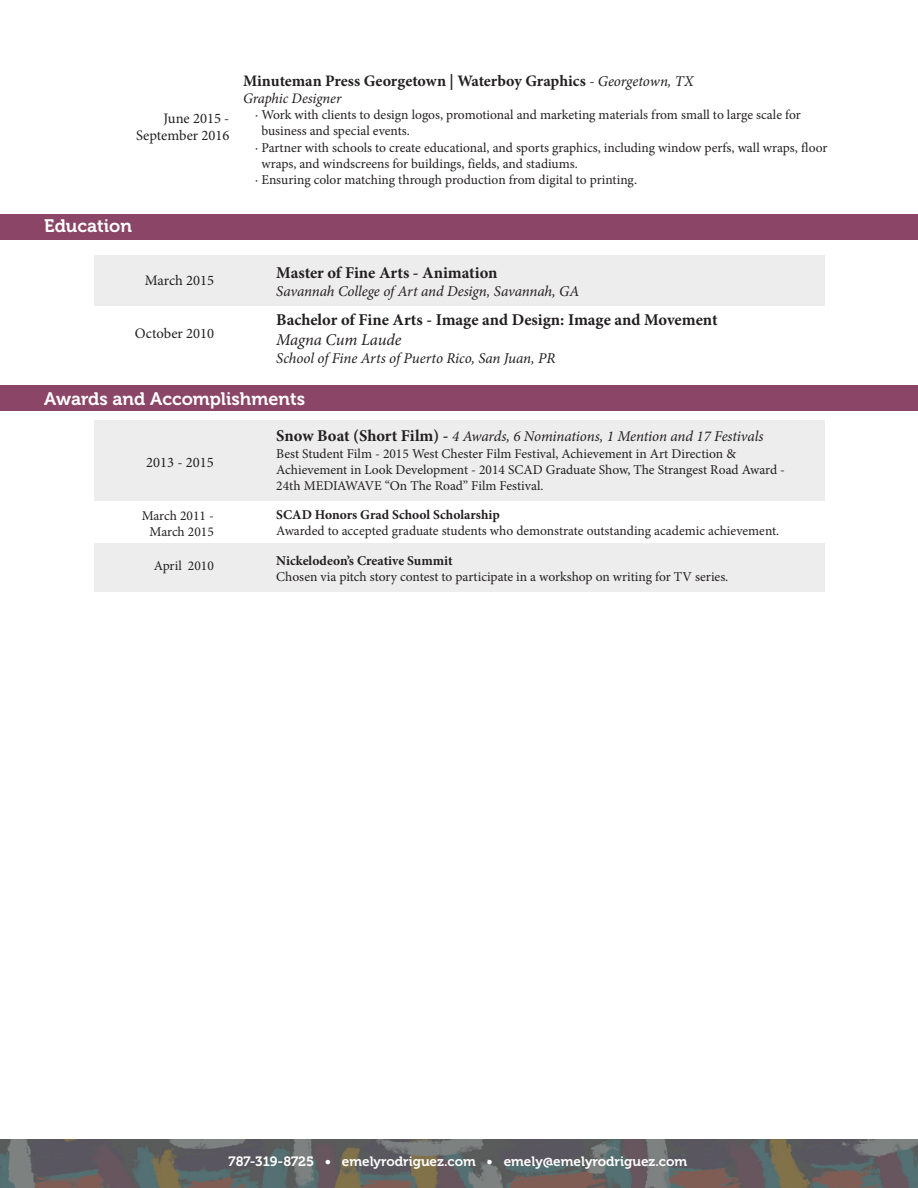
<style>
.page{position:relative;width:918px;height:1188px;background:#fff}
.page>*{position:absolute;margin:0;border:0;box-sizing:border-box;transform-origin:0 0}
.t1{font:18px "Museo 700";color:#fff}
.t2{font:700 16.5px "Minion Pro";color:#231f20}
.t3{font:italic 16.5px "Minion Pro";letter-spacing:-.01em;color:#231f20}
.t4{font:700 16.05px "Minion Pro";letter-spacing:-.005em;color:#231f20}
.t5{font:italic 15px "Minion Pro";letter-spacing:-.01em;color:#231f20}
.t6{font:14.55px/17.4px "Minion Pro";color:#231f20;text-align:right}
.t7{font:italic 14.55px "Minion Pro";letter-spacing:-.01em;color:#231f20}
.t8{font:13.5px/16.2px "Minion Pro";color:#231f20}
.t9{font:700 13.5px "Minion Pro";color:#231f20}
.t10{font:13.5px "Museo 700";color:#fff}
.s1{font-weight:400;font-style:italic;font-size:15px}
.s2{font-weight:700;font-style:normal;font-size:16.5px}
</style>
<div class="page">
<img style="left:0;top:1139px;width:918px;height:49px">
<div style="left:0;top:214px;width:918px;height:25px;background:#8b4567"></div>
<div style="left:94px;top:255px;width:730px;height:51px;background:#ededed"></div>
<div style="left:94px;top:421px;width:730px;height:80px;background:#ededed"></div>
<div style="left:94px;top:544px;width:730px;height:48px;background:#ededed"></div>
<div style="left:0;top:386px;width:918px;height:25px;background:#8b4567"></div>
<p class="t6" style="left:136px;top:110px;width:95px">June 2015 -<br>September 2016</p>
<h1 class="t1" style="left:44px;top:216px;width:89px">Education</h1>
<p class="t6" style="left:145px;top:272px;width:71px">March 2015</p>
<p class="t6" style="left:135px;top:324px;width:81px">October 2010</p>
<p class="t4" style="left:243px;top:69px;width:452px">Minuteman Press Georgetown | Waterboy Graphics <span class="s1">- Georgetown, TX</span></p>
<p class="t7" style="left:243px;top:88px;width:100px">Graphic Designer</p>
<p class="t8" style="left:255px;top:107px;width:547px">· Work with clients to design logos, promotional and marketing materials from small to large scale for</p>
<p class="t8" style="left:261px;top:123px;width:150px">business and special events.</p>
<p class="t8" style="left:255px;top:139px;width:574px">· Partner with schools to create educational, and sports graphics, including window perfs, wall wraps, floor</p>
<p class="t8" style="left:261px;top:156px;width:318px">wraps, and windscreens for buildings, fields, and stadiums.</p>
<p class="t8" style="left:255px;top:172px;width:383px">· Ensuring color matching through production from digital to printing.</p>
<p class="t2" style="left:276px;top:261px;width:223px">Master of Fine Arts - Animation</p>
<p class="t5" style="left:276px;top:281px;width:305px">Savannah College of Art and Design, Savannah, GA</p>
<p class="t2" style="left:276px;top:308px;width:443px">Bachelor of Fine Arts - Image and Design: Image and Movement</p>
<p class="t3" style="left:276px;top:328px;width:127px">Magna Cum Laude</p>
<p class="t5" style="left:276px;top:348px;width:281px">School of Fine Arts of Puerto Rico, San Juan, PR</p>
<h1 class="t1" style="left:44px;top:389px;width:262px">Awards and Accomplishments</h1>
<p class="t6" style="left:146px;top:454px;width:69px">2013 - 2015</p>
<p class="t8" style="left:142px;top:508px;width:74px;text-align:center">March 2011 -<br>March 2015</p>
<p class="t8" style="left:154px;top:558px;width:61px">April 2010</p>
<p class="t5" style="left:276px;top:426px;width:489px"><span class="s2">Snow Boat (Short Film) -</span> 4 Awards, 6 Nominations, 1 Mention and 17 Festivals</p>
<p class="t8" style="left:276px;top:445px;width:510px">Best Student Film - 2015 West Chester Film Festival, Achievement in Art Direction &amp;<br>Achievement in Look Development - 2014 SCAD Graduate Show, The Strangest Road Award -<br>24th MEDIAWAVE “On The Road” Film Festival.</p>
<p class="t9" style="left:276px;top:505px;width:225px">SCAD Honors Grad School Scholarship</p>
<p class="t8" style="left:276px;top:523px;width:505px">Awarded to accepted graduate students who demonstrate outstanding academic achievement.</p>
<p class="t9" style="left:276px;top:551px;width:178px">Nickelodeon’s Creative Summit</p>
<p class="t8" style="left:276px;top:569px;width:454px">Chosen via pitch story contest to participate in a workshop on writing for TV series.</p>
<p class="t10" style="left:229px;top:1154px;width:460px">787-319-8725 • emelyrodriguez.com • emely@emelyrodriguez.com</p>
</div>
